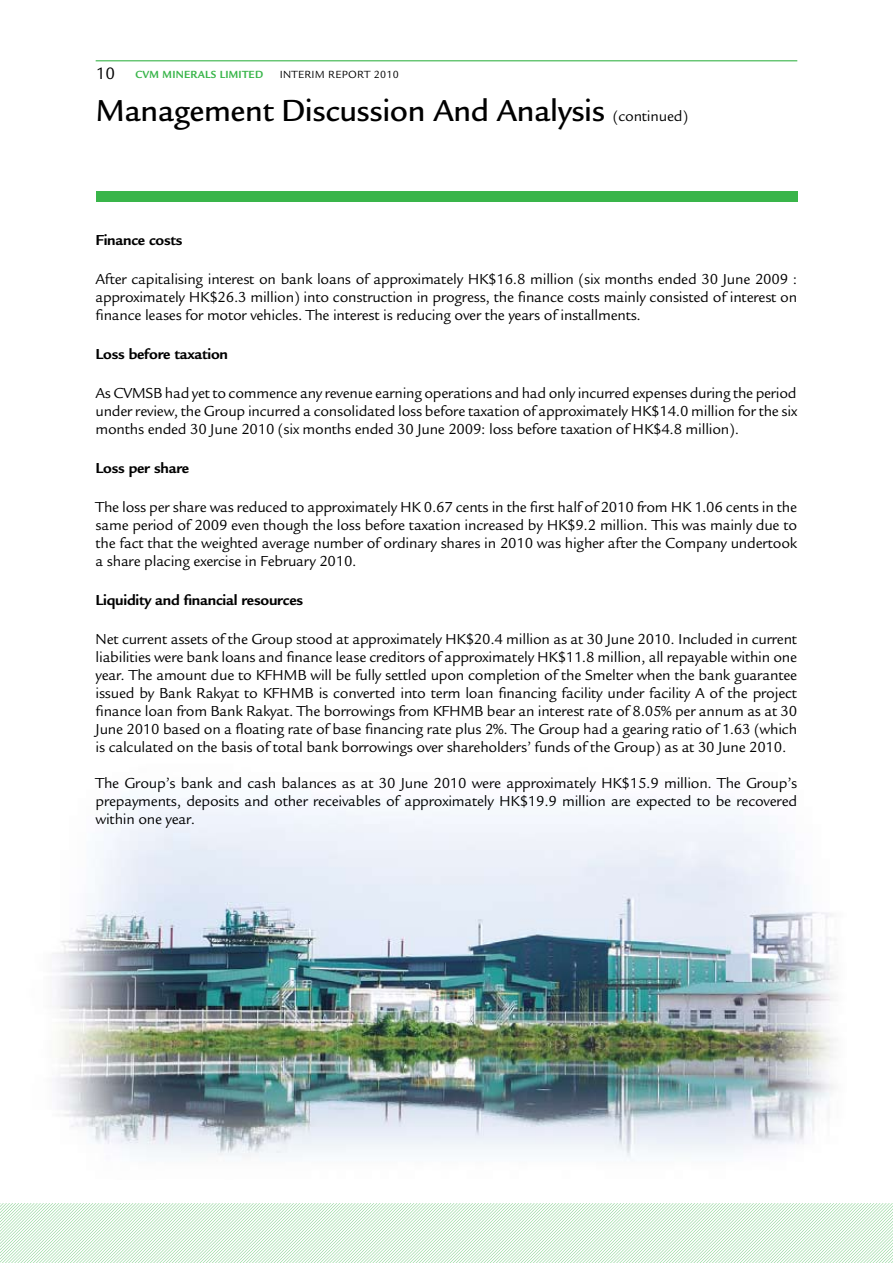
<style>
.page{position:relative;width:893px;height:1263px;background:#fff}
.page>*{position:absolute;margin:0;border:0;box-sizing:border-box;transform-origin:0 0}
.t1{font:500 33px "Legacy Sans";letter-spacing:-.015em;color:#000}
.t2{font:15.75px/18px "Legacy Sans";letter-spacing:-.015em;color:#000;text-align:justify}
.t3{font:700 15.75px "Legacy Sans";letter-spacing:-.015em;color:#000}
.t4{font:700 11.25px "Legacy Sans";letter-spacing:.025em;color:#39b54a;scale:.95 1}
.t5{font:11.25px "Legacy Sans";letter-spacing:.025em;color:#000}
.s1{font-weight:400;font-size:18px;color:#000}
.s2{font-weight:400;font-size:15.75px}
</style>
<div class="page">
<svg style="left:0;top:1203px;width:892px;height:60px"></svg>
<hr style="left:96px;top:60px;width:701px;height:1px;background:#39b54a">
<div style="left:96px;top:191px;width:702px;height:10px;background:#39b54a"></div>
<svg style="left:892px;top:1203px;width:1px;height:60px"></svg>
<img style="left:53px;top:796px;width:784px;height:363px">
<p class="t4" style="left:96px;top:68px;width:178px"><span class="s1">10</span> CVM Minerals Limited</p>
<p class="t5" style="left:280px;top:68px;width:121px">INTERIM REPORT 2010</p>
<h1 class="t1" style="left:96px;top:92px;width:594px">Management Discussion And Analysis <span class="s2">(continued)</span></h1>
<p class="t3" style="left:96px;top:231px;width:88px">Finance costs</p>
<p class="t2" style="left:96px;top:271px;width:703px">After capitalising interest on bank loans of approximately HK$16.8 million (six months ended 30 June 2009 : approximately HK$26.3 million) into construction in progress, the finance costs mainly consisted of interest on finance leases for motor vehicles. The interest is reducing over the years of installments.</p>
<p class="t3" style="left:96px;top:345px;width:134px">Loss before taxation</p>
<p class="t2" style="left:96px;top:385px;width:703px">As CVMSB had yet to commence any revenue earning operations and had only incurred expenses during the period under review, the Group incurred a consolidated loss before taxation of approximately HK$14.0 million for the six months ended 30 June 2010 (six months ended 30 June 2009: loss before taxation of HK$4.8 million).</p>
<p class="t3" style="left:96px;top:459px;width:95px">Loss per share</p>
<p class="t2" style="left:96px;top:499px;width:703px">The loss per share was reduced to approximately HK 0.67 cents in the first half of 2010 from HK 1.06 cents in the same period of 2009 even though the loss before taxation increased by HK$9.2 million. This was mainly due to the fact that the weighted average number of ordinary shares in 2010 was higher after the Company undertook a share placing exercise in February 2010.</p>
<p class="t3" style="left:96px;top:591px;width:209px">Liquidity and financial resources</p>
<p class="t2" style="left:96px;top:631px;width:703px">Net current assets of the Group stood at approximately HK$20.4 million as at 30 June 2010. Included in current liabilities were bank loans and finance lease creditors of approximately HK$11.8 million, all repayable within one year. The amount due to KFHMB will be fully settled upon completion of the Smelter when the bank guarantee issued by Bank Rakyat to KFHMB is converted into term loan financing facility under facility A of the project finance loan from Bank Rakyat. The borrowings from KFHMB bear an interest rate of 8.05% per annum as at 30<br>June 2010 based on a floating rate of base financing rate plus 2%. The Group had a gearing ratio of 1.63 (which is calculated on the basis of total bank borrowings over shareholders’ funds of the Group) as at 30 June 2010.</p>
<p class="t2" style="left:96px;top:775px;width:703px">The Group’s bank and cash balances as at 30 June 2010 were approximately HK$15.9 million. The Group’s prepayments, deposits and other receivables of approximately HK$19.9 million are expected to be recovered within one year.</p>
</div>
